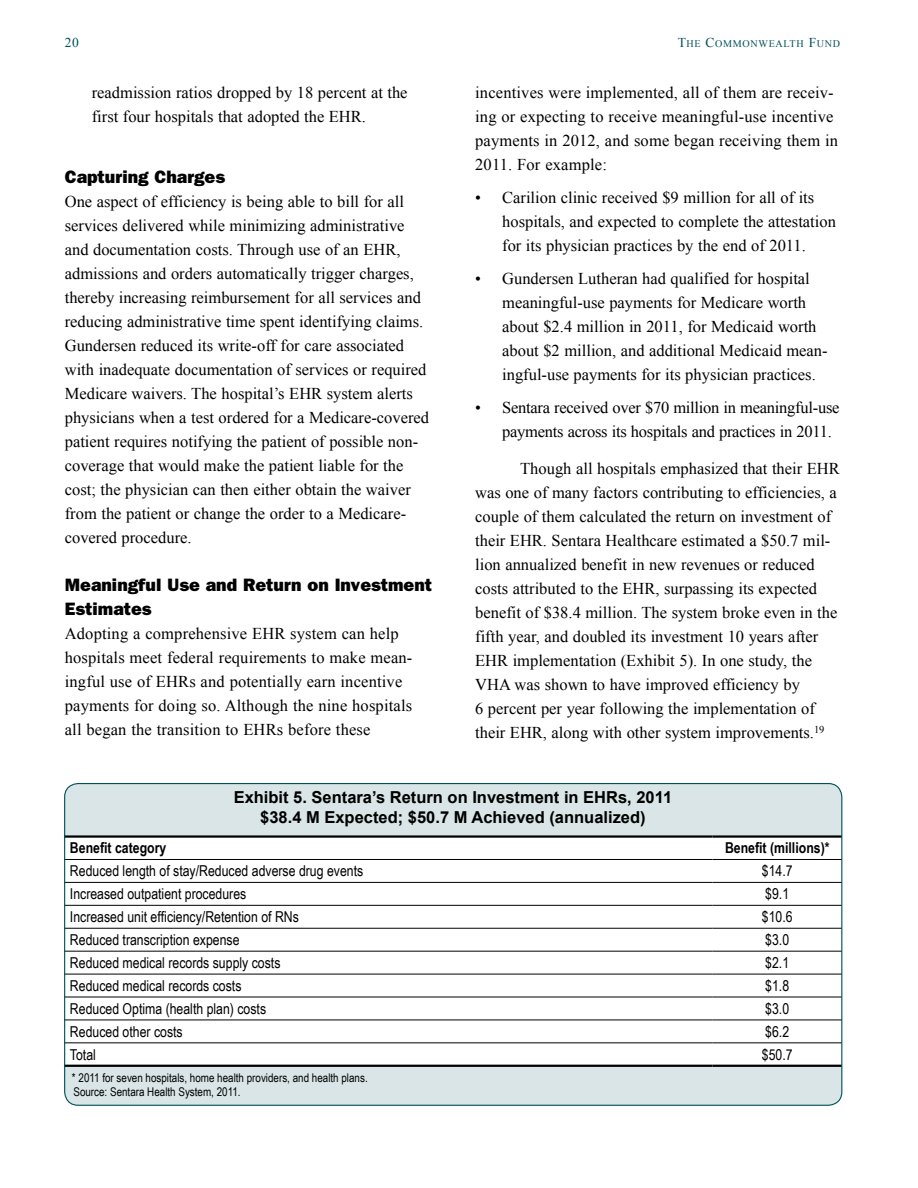
<style>
.page{position:relative;width:918px;height:1188px;background:#fff}
.page>*{position:absolute;margin:0;border:0;box-sizing:border-box;transform-origin:0 0}
.Head_B_-_Franklin{font:18px/24px "ITC Franklin Gothic Std Hvy";color:#000}
.BT_-_Times_IB{font:16.5px/24px "Times New Roman";color:#000}
.BT_2_-_Times_IB{font:16.5px/24px "Times New Roman";color:#000}
.BT_-_bullet_list{font:16.5px/24px "Times New Roman";color:#000}
.BT-Times_Bullet_Lis{font:16.5px/24px "Times New Roman";letter-spacing:-.015em;color:#000}
.Table_Head{font:700 16.5px "Arial";color:#000}
.Table_text{font:15px "Arial Narrow";color:#000}
.Table_text-2{font:700 15px "Arial Narrow";color:#000}
.t1{font:13.5px "Times New Roman";color:#004f5a}
.Table_source_-_Aria{font:12px/14.4px "Arial Narrow";color:#000}
.t2{font:10.2px "Times New Roman";letter-spacing:.065em;color:#004f5a}
.s1{font-size:13.5px}
</style>
<div class="page">
<div style="left:65px;top:784px;width:777px;height:321px;background:#d9e5e6;border-radius:14px"></div>
<div style="left:66px;top:838px;width:774px;height:227px;background:#fff"></div>
<hr style="left:64px;top:835px;width:649px;height:3px;background:#000">
<hr style="left:713px;top:835px;width:129px;height:3px;background:#000">
<hr style="left:64px;top:1065px;width:649px;height:2px;background:#000">
<hr style="left:713px;top:1065px;width:129px;height:2px;background:#000">
<hr style="left:64px;top:859px;width:649px;height:1px;background:#000">
<hr style="left:713px;top:859px;width:129px;height:1px;background:#000">
<hr style="left:64px;top:882px;width:649px;height:1px;background:#000">
<hr style="left:713px;top:882px;width:129px;height:1px;background:#000">
<hr style="left:64px;top:905px;width:649px;height:1px;background:#000">
<hr style="left:713px;top:905px;width:129px;height:1px;background:#000">
<hr style="left:64px;top:928px;width:649px;height:1px;background:#000">
<hr style="left:713px;top:928px;width:129px;height:1px;background:#000">
<hr style="left:64px;top:951px;width:649px;height:1px;background:#000">
<hr style="left:713px;top:951px;width:129px;height:1px;background:#000">
<hr style="left:64px;top:974px;width:649px;height:1px;background:#000">
<hr style="left:713px;top:974px;width:129px;height:1px;background:#000">
<hr style="left:64px;top:997px;width:649px;height:1px;background:#000">
<hr style="left:713px;top:997px;width:129px;height:1px;background:#000">
<hr style="left:64px;top:1020px;width:649px;height:1px;background:#000">
<hr style="left:713px;top:1020px;width:129px;height:1px;background:#000">
<hr style="left:64px;top:1042px;width:649px;height:1px;background:#000">
<hr style="left:713px;top:1042px;width:129px;height:1px;background:#000">
<p class="t1" style="left:65px;top:34px;width:16px">20</p>
<p class="t2" style="left:678px;top:37px;width:164px"><span class="s1">T</span>HE <span class="s1">C</span>OMMONWEALTH <span class="s1">F</span>UND</p>
<p class="BT-Times_Bullet_Lis" style="left:92px;top:80px;width:317px">readmission ratios dropped by 18 percent at the first four hospitals that adopted the EHR.</p>
<p class="BT_-_Times_IB" style="left:475px;top:80px;width:364px">incentives were implemented, all of them are receiv&shy;ing or expecting to receive meaningful-use incentive payments in 2012, and some began receiving them in 2011. For example:</p>
<p class="BT_-_bullet_list" style="left:502px;top:185px;width:335px;text-indent:-27px">• Carilion clinic received $9 million for all of its hospitals, and expected to complete the attestation for its physician practices by the end of 2011.</p>
<p class="BT_-_bullet_list" style="left:502px;top:266px;width:327px;text-indent:-27px">• Gundersen Lutheran had qualified for hospital meaningful-use payments for Medicare worth about $2.4 million in 2011, for Medicaid worth about $2 million, and additional Medicaid mean&shy;ingful-use payments for its physician practices.</p>
<p class="BT-Times_Bullet_Lis" style="left:502px;top:395px;width:339px;text-indent:-27px">• Sentara received over $70 million in meaningful-use payments across its hospitals and practices in 2011.</p>
<p class="BT_2_-_Times_IB" style="left:475px;top:457px;width:366px;text-indent:45px">Though all hospitals emphasized that their EHR was one of many factors contributing to efficiencies, a couple of them calculated the return on investment of their EHR. Sentara Healthcare estimated a $50.7 mil&shy;lion annualized benefit in new revenues or reduced costs attributed to the EHR, surpassing its expected benefit of $38.4 million. The system broke even in the fifth year, and doubled its investment 10 years after EHR implementation (Exhibit 5). In one study, the VHA was shown to have improved efficiency by<br>6 percent per year following the implementation of their EHR, along with other system improvements.<sup>19</sup></p>
<p class="Head_B_-_Franklin" style="left:65px;top:165px;width:162px">Capturing Charges</p>
<p class="BT_-_Times_IB" style="left:65px;top:189px;width:366px">One aspect of efficiency is being able to bill for all services delivered while minimizing administrative and documentation costs. Through use of an EHR, admissions and orders automatically trigger charges, thereby increasing reimbursement for all services and reducing administrative time spent identifying claims.<br>Gundersen reduced its write-off for care associated with inadequate documentation of services or required Medicare waivers. The hospital’s EHR system alerts physicians when a test ordered for a Medicare-covered patient requires notifying the patient of possible non&shy;coverage that would make the patient liable for the cost; the physician can then either obtain the waiver from the patient or change the order to a Medicare&shy;covered procedure.</p>
<p class="Head_B_-_Franklin" style="left:65px;top:573px;width:369px">Meaningful Use and Return on Investment<br>Estimates</p>
<p class="BT_-_Times_IB" style="left:65px;top:621px;width:349px">Adopting a comprehensive EHR system can help hospitals meet federal requirements to make mean&shy;ingful use of EHRs and potentially earn incentive payments for doing so. Although the nine hospitals all began the transition to EHRs before these</p>
<p class="Table_Head" style="left:234px;top:786px;width:440px">Exhibit 5. Sentara’s Return on Investment in EHRs, 2011</p>
<p class="Table_Head" style="left:260px;top:806px;width:387px">$38.4 M Expected; $50.7 M Achieved (annualized)</p>
<p class="Table_text-2" style="left:70px;top:837px;width:98px">Benefit category</p>
<p class="Table_text-2" style="left:725px;top:837px;width:106px">Benefit (millions)*</p>
<p class="Table_text" style="left:70px;top:860px;width:295px">Reduced length of stay/Reduced adverse drug events</p>
<p class="Table_text" style="left:762px;top:860px;width:32px">$14.7</p>
<p class="Table_text" style="left:70px;top:883px;width:178px">Increased outpatient procedures</p>
<p class="Table_text" style="left:765px;top:883px;width:25px">$9.1</p>
<p class="Table_text" style="left:70px;top:906px;width:231px">Increased unit efficiency/Retention of RNs</p>
<p class="Table_text" style="left:762px;top:906px;width:32px">$10.6</p>
<p class="Table_text" style="left:70px;top:929px;width:171px">Reduced transcription expense</p>
<p class="Table_text" style="left:765px;top:929px;width:25px">$3.0</p>
<p class="Table_text" style="left:70px;top:952px;width:212px">Reduced medical records supply costs</p>
<p class="Table_text" style="left:765px;top:952px;width:25px">$2.1</p>
<p class="Table_text" style="left:70px;top:975px;width:173px">Reduced medical records costs</p>
<p class="Table_text" style="left:765px;top:975px;width:25px">$1.8</p>
<p class="Table_text" style="left:70px;top:998px;width:198px">Reduced Optima (health plan) costs</p>
<p class="Table_text" style="left:765px;top:998px;width:25px">$3.0</p>
<p class="Table_text" style="left:70px;top:1021px;width:114px">Reduced other costs</p>
<p class="Table_text" style="left:765px;top:1021px;width:25px">$6.2</p>
<p class="Table_text" style="left:70px;top:1043px;width:27px">Total</p>
<p class="Table_text" style="left:762px;top:1043px;width:32px">$50.7</p>
<p class="Table_source_-_Aria" style="left:72px;top:1070px;width:297px">* 2011 for seven hospitals, home health providers, and health plans.<br>Source: Sentara Health System, 2011.</p>
</div>
